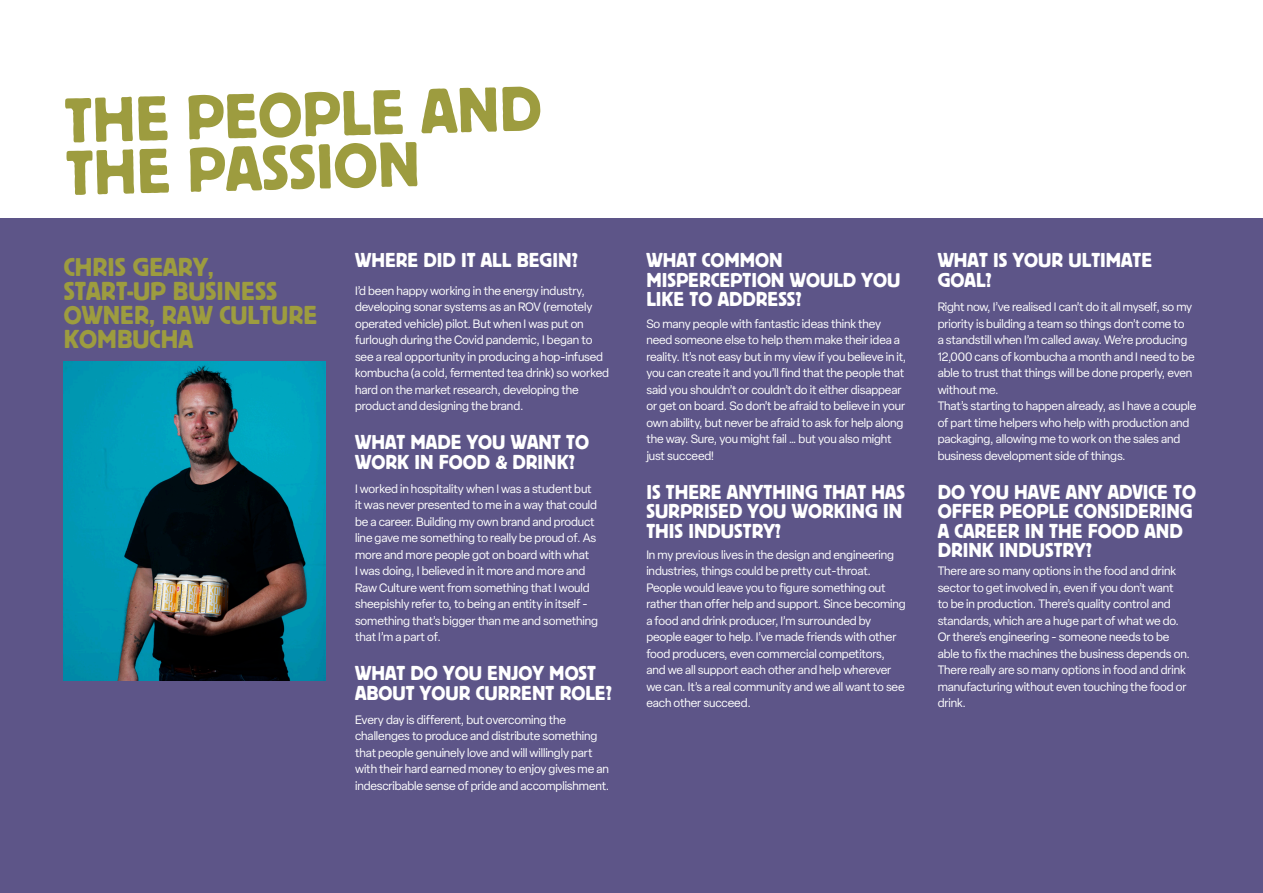
<style>
.page{position:relative;width:1263px;height:893px;background:#fff}
.page>*{position:absolute;margin:0;border:0;box-sizing:border-box;transform-origin:0 0}
.LARGE_HEADS{font:66px/52.2px "Block T";color:#9d9c3f}
.Subheads{font:27px/24px "Block T";color:#9d9c3f}
.Subheads-2{font:21px/19.5px "Block T";color:#fff}
.Body_copy{font:12px/16.5px "Elza";letter-spacing:-.01em;color:#fff}
.Biographies{font:12px/16.5px "Elza";letter-spacing:-.01em;color:#fff}
</style>
<div class="page">
<div style="left:0;top:218px;width:1263px;height:675px;background:#5d5588"></div>
<img style="left:64px;top:361px;width:261px;height:319px">
<p class="LARGE_HEADS" style="left:63px;top:95px;width:479px;rotate:-2deg">THE PEOPLE AND<br>THE PASSION</p>
<p class="Subheads" style="left:64px;top:254px;width:152px">CHRIS GEARY,</p>
<p class="Subheads" style="left:64px;top:278px;width:255px">START-UP BUSINESS<br>OWNER, RAW CULTURE<br>KOMBUCHA</p>
<p class="Subheads-2" style="left:355px;top:250px;width:224px">WHERE DID IT ALL BEGIN?</p>
<p class="Body_copy" style="left:355px;top:282px;width:255px">I’d been happy working in the energy industry, developing sonar systems as an ROV (remotely operated vehicle) pilot. But when I was put on furlough during the Covid pandemic, I began to see a real opportunity in producing a hop-infused kombucha (a cold, fermented tea drink) so worked hard on the market research, developing the product and designing the brand.</p>
<p class="Subheads-2" style="left:355px;top:432px;width:235px">WHAT MADE YOU WANT TO<br>WORK IN FOOD &amp; DRINK?</p>
<p class="Body_copy" style="left:355px;top:480px;width:244px">I worked in hospitality when I was a student but it was never presented to me in a way that could be a career. Building my own brand and product line gave me something to really be proud of. As more and more people got on board with what<br>I was doing, I believed in it more and more and Raw Culture went from something that I would sheepishly refer to, to being an entity in itself - something that’s bigger than me and something that I’m a part of.</p>
<p class="Subheads-2" style="left:355px;top:663px;width:258px">WHAT DO YOU ENJOY MOST<br>ABOUT YOUR CURRENT ROLE?</p>
<p class="Body_copy" style="left:355px;top:711px;width:256px">Every day is different, but overcoming the challenges to produce and distribute something that people genuinely love and will willingly part with their hard earned money to enjoy gives me an indescribable sense of pride and accomplishment.</p>
<p class="Subheads-2" style="left:646px;top:250px;width:255px">WHAT COMMON<br>MISPERCEPTION WOULD YOU<br>LIKE TO ADDRESS?</p>
<p class="Body_copy" style="left:646px;top:315px;width:261px">So many people with fantastic ideas think they need someone else to help them make their idea a reality. It’s not easy but in my view if you believe in it, you can create it and you’ll find that the people that said you shouldn’t or couldn’t do it either disappear or get on board. So don’t be afraid to believe in your own ability, but never be afraid to ask for help along the way. Sure, you might fail … but you also might just succeed!</p>
<p class="Subheads-2" style="left:646px;top:482px;width:260px">IS THERE ANYTHING THAT HAS<br>SURPRISED YOU WORKING IN<br>THIS INDUSTRY?</p>
<p class="Body_copy" style="left:646px;top:546px;width:261px">In my previous lives in the design and engineering industries, things could be pretty cut-throat.<br>People would leave you to figure something out rather than offer help and support. Since becoming a food and drink producer, I’m surrounded by people eager to help. I’ve made friends with other food producers, even commercial competitors, and we all support each other and help wherever we can. It’s a real community and we all want to see each other succeed.</p>
<p class="Subheads-2" style="left:938px;top:250px;width:216px">WHAT IS YOUR ULTIMATE<br>GOAL?</p>
<p class="Body_copy" style="left:938px;top:299px;width:259px">Right now, I’ve realised I can’t do it all myself, so my priority is building a team so things don’t come to<br>a standstill when I’m called away. We’re producing 12,000 cans of kombucha a month and I need to be able to trust that things will be done properly, even without me.</p>
<p class="Biographies" style="left:938px;top:398px;width:260px">That’s starting to happen already, as I have a couple of part time helpers who help with production and packaging, allowing me to work on the sales and business development side of things.</p>
<p class="Subheads-2" style="left:938px;top:482px;width:260px">DO YOU HAVE ANY ADVICE TO<br>OFFER PEOPLE CONSIDERING<br>A CAREER IN THE FOOD AND<br>DRINK INDUSTRY?</p>
<p class="Body_copy" style="left:938px;top:563px;width:254px">There are so many options in the food and drink sector to get involved in, even if you don’t want<br>to be in production. There’s quality control and standards, which are a huge part of what we do.<br>Or there’s engineering - someone needs to be able to fix the machines the business depends on.<br>There really are so many options in food and drink manufacturing without even touching the food or drink.</p>
</div>
